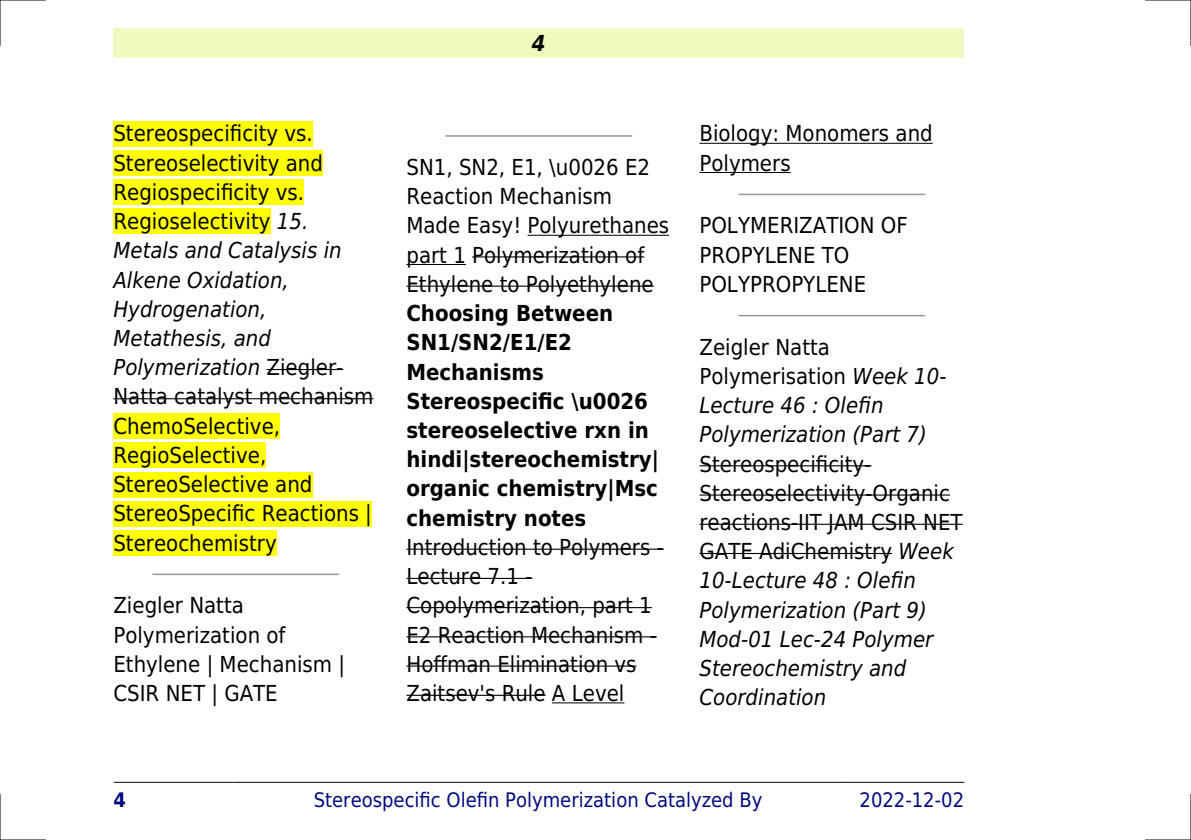
<style>
.page{position:relative;width:1191px;height:840px;background:#fff}
.page>*{position:absolute;margin:0;border:0;box-sizing:border-box;transform-origin:0 0}
.t1{font:22px/29.2px "DejaVu Sans Condensed";color:#000}
.t2{font:italic 22px/29.2px "DejaVu Sans Condensed";color:#000}
.t3{font:700 22px/29.2px "DejaVu Sans Condensed";color:#000}
.t4{font:italic 700 22px "DejaVu Sans Condensed";color:#000}
.t5{font:20px "DejaVu Sans Condensed";color:#000880}
.t6{font:700 20px "DejaVu Sans Condensed";color:#000880}
.s1{font-style:italic}
.s2{font-style:normal}
</style>
<div class="page">
<div style="left:113px;top:28px;width:851px;height:30px;background:#effbbe"></div>
<hr style="left:114px;top:781px;width:118px;height:1px;background:#000">
<hr style="left:233px;top:781px;width:610px;height:1px;background:#000">
<hr style="left:843px;top:781px;width:121px;height:1px;background:#000">
<div style="left:113px;top:121px;width:200px;height:25px;background:#ff0"></div>
<div style="left:113px;top:150px;width:210px;height:26px;background:#ff0"></div>
<div style="left:113px;top:179px;width:191px;height:26px;background:#ff0"></div>
<div style="left:113px;top:208px;width:158px;height:26px;background:#ff0"></div>
<hr style="left:266px;top:369px;width:77px;height:1px;background:#000">
<hr style="left:113px;top:398px;width:260px;height:1px;background:#000">
<div style="left:113px;top:413px;width:167px;height:25px;background:#ff0"></div>
<div style="left:113px;top:442px;width:153px;height:26px;background:#ff0"></div>
<div style="left:113px;top:471px;width:199px;height:26px;background:#ff0"></div>
<div style="left:113px;top:500px;width:259px;height:26px;background:#ff0"></div>
<div style="left:113px;top:530px;width:164px;height:25px;background:#ff0"></div>
<hr style="left:153px;top:573px;width:185px;height:1px;background:#999">
<hr style="left:446px;top:135px;width:185px;height:2px;background:#999">
<hr style="left:527px;top:235px;width:142px;height:1px;background:#000">
<hr style="left:406px;top:264px;width:60px;height:1px;background:#000">
<hr style="left:472px;top:256px;width:172px;height:1px;background:#000">
<hr style="left:406px;top:285px;width:248px;height:1px;background:#000">
<hr style="left:406px;top:548px;width:258px;height:1px;background:#000">
<hr style="left:406px;top:577px;width:126px;height:1px;background:#000">
<hr style="left:406px;top:606px;width:246px;height:2px;background:#000">
<hr style="left:406px;top:636px;width:251px;height:1px;background:#000">
<hr style="left:406px;top:665px;width:230px;height:1px;background:#000">
<hr style="left:406px;top:694px;width:139px;height:1px;background:#000">
<hr style="left:552px;top:702px;width:72px;height:1px;background:#000">
<hr style="left:699px;top:143px;width:233px;height:1px;background:#000">
<hr style="left:699px;top:172px;width:91px;height:1px;background:#000">
<hr style="left:739px;top:193px;width:185px;height:2px;background:#999">
<hr style="left:739px;top:315px;width:185px;height:1px;background:#999">
<hr style="left:699px;top:465px;width:172px;height:1px;background:#000">
<hr style="left:699px;top:494px;width:251px;height:1px;background:#000">
<hr style="left:699px;top:523px;width:263px;height:1px;background:#000">
<hr style="left:699px;top:552px;width:193px;height:1px;background:#000">
<hr style="left:0;top:0;width:45px;height:1px;background:#000">
<hr style="left:1145px;top:0;width:46px;height:1px;background:#000">
<hr style="left:0;top:839px;width:45px;height:1px;background:#000">
<hr style="left:1145px;top:839px;width:46px;height:1px;background:#000">
<hr style="left:0;top:0;width:1px;height:45px;background:#000">
<hr style="left:0;top:794px;width:1px;height:45px;background:#000">
<hr style="left:1190px;top:0;width:1px;height:45px;background:#000">
<hr style="left:1190px;top:794px;width:1px;height:45px;background:#000">
<p class="t1" style="left:113px;top:119px;width:261px">Stereospecificity vs.<br>Stereoselectivity and<br>Regiospecificity vs.<br>Regioselectivity <span class="s1">15.<br>Metals and Catalysis in<br>Alkene Oxidation,<br>Hydrogenation,<br>Metathesis, and<br>Polymerization</span> Ziegler-<br>Natta catalyst mechanism<br>ChemoSelective,<br>RegioSelective,<br>StereoSelective and<br>StereoSpecific Reactions |<br>Stereochemistry</p>
<p class="t1" style="left:113px;top:590px;width:233px">Ziegler Natta<br>Polymerization of<br>Ethylene | Mechanism |<br>CSIR NET | GATE</p>
<p class="t4" style="left:532px;top:30px;width:15px">4</p>
<p class="t1" style="left:406px;top:153px;width:264px">SN1, SN2, E1, \u0026 E2<br>Reaction Mechanism<br>Made Easy! Polyurethanes part 1 Polymerization of<br>Ethylene to Polyethylene</p>
<p class="t3" style="left:406px;top:299px;width:254px">Choosing Between<br>SN1/SN2/E1/E2<br>Mechanisms<br>Stereospecific \u0026 stereoselective rxn in hindi|stereochemistry| organic chemistry|Msc chemistry notes</p>
<p class="t1" style="left:406px;top:532px;width:259px">Introduction to Polymers -<br>Lecture 7.1 -<br>Copolymerization, part 1<br>E2 Reaction Mechanism -<br>Hoffman Elimination vs<br>Zaitsev's Rule A Level</p>
<p class="t1" style="left:699px;top:119px;width:235px">Biology: Monomers and<br>Polymers</p>
<p class="t1" style="left:699px;top:211px;width:210px">POLYMERIZATION OF<br>PROPYLENE TO<br>POLYPROPYLENE</p>
<p class="t2" style="left:699px;top:332px;width:248px"><span class="s2">Zeigler Natta<br>Polymerisation</span> Week 10-<br>Lecture 46 : Olefin<br>Polymerization (Part 7)</p>
<p class="t2" style="left:699px;top:449px;width:265px"><span class="s2">Stereospecificity-<br>Stereoselectivity-Organic reactions-IIT JAM CSIR NET<br>GATE AdiChemistry</span> Week<br>10-Lecture 48 : Olefin<br>Polymerization (Part 9)<br>Mod-01 Lec-24 Polymer<br>Stereochemistry and<br>Coordination</p>
<p class="t6" style="left:113px;top:787px;width:14px">4</p>
<p class="t5" style="left:314px;top:787px;width:450px">Stereospecific Olefin Polymerization Catalyzed By</p>
<p class="t5" style="left:859px;top:787px;width:106px">2022-12-02</p>
</div>
